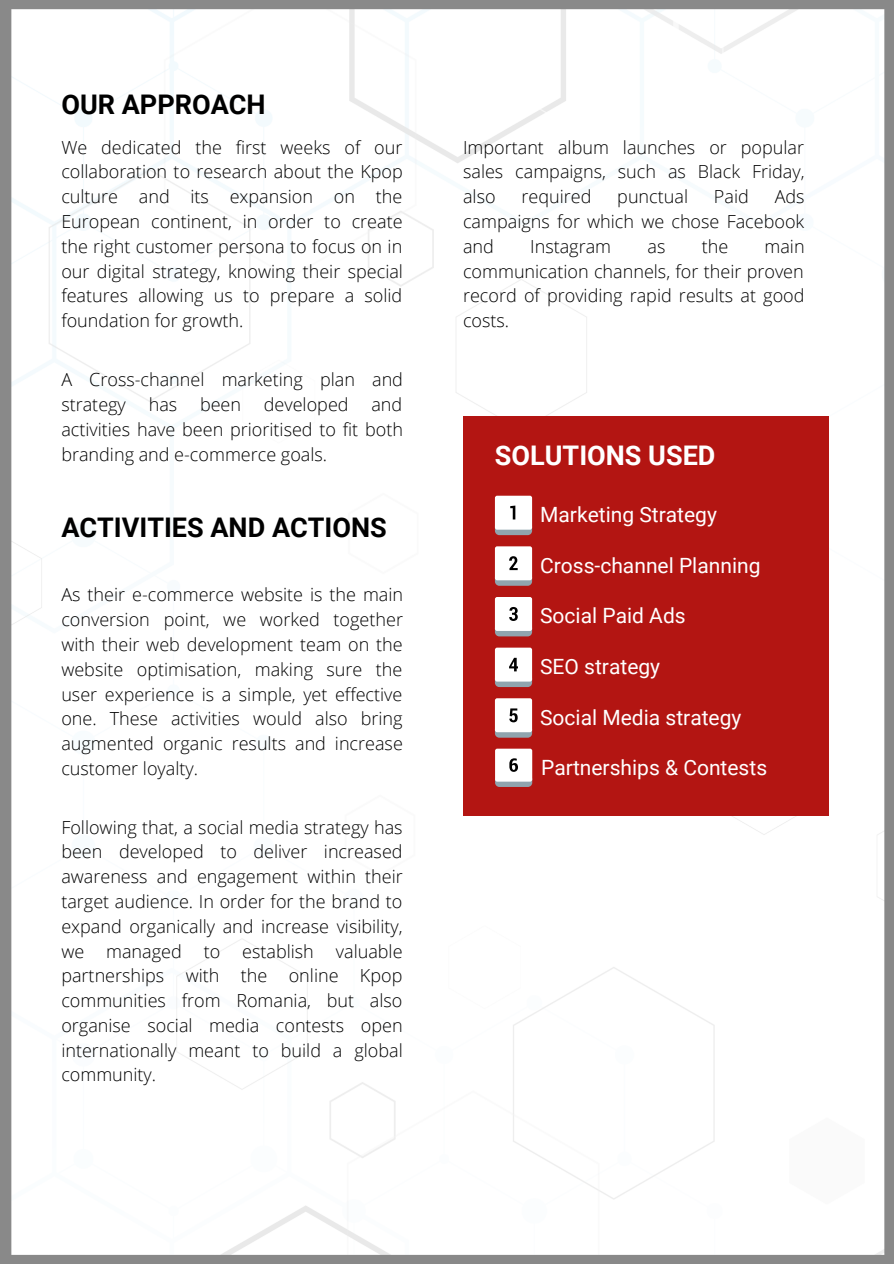
<style>
.page{position:relative;width:894px;height:1264px;background:#fff}
.page>*{position:absolute;margin:0;border:0;box-sizing:border-box;transform-origin:0 0}
.t1{font:700 27px "Roboto";color:#000}
.t2{font:700 27px "Roboto";color:#fff}
.t3{font:21px "Roboto";color:#fff}
.t4{font:300 18px/24.8px "Open Sans";color:#000;text-align:justify}
</style>
<div class="page">
<img style="left:0;top:0;width:893px;height:1263px">
<div style="left:463px;top:416px;width:365px;height:399px;background:#b31512"></div>
<svg style="left:495px;top:528px;width:37px;height:7px"></svg>
<div style="left:495px;top:495px;width:37px;height:34px;background:#fff;border-radius:2px"></div>
<svg style="left:510px;top:505px;width:5px;height:14px"></svg>
<svg style="left:495px;top:579px;width:37px;height:6px"></svg>
<div style="left:495px;top:546px;width:37px;height:34px;background:#fff;border-radius:2px"></div>
<svg style="left:509px;top:556px;width:8px;height:14px"></svg>
<svg style="left:495px;top:630px;width:37px;height:6px"></svg>
<div style="left:495px;top:597px;width:37px;height:34px;background:#fff;border-radius:2px"></div>
<svg style="left:509px;top:607px;width:8px;height:14px"></svg>
<svg style="left:495px;top:680px;width:37px;height:7px"></svg>
<div style="left:495px;top:647px;width:37px;height:34px;background:#fff;border-radius:2px"></div>
<svg style="left:509px;top:657px;width:9px;height:14px"></svg>
<svg style="left:495px;top:731px;width:37px;height:6px"></svg>
<div style="left:495px;top:698px;width:37px;height:34px;background:#fff;border-radius:2px"></div>
<svg style="left:509px;top:708px;width:8px;height:14px"></svg>
<svg style="left:495px;top:780px;width:37px;height:7px"></svg>
<div style="left:495px;top:748px;width:37px;height:33px;background:#fff;border-radius:2px"></div>
<svg style="left:509px;top:758px;width:9px;height:13px"></svg>
<p class="t1" style="left:61px;top:89px;width:206px">OUR APPROACH</p>
<p class="t4" style="left:61px;top:134px;width:343px">We dedicated the first weeks of our collaboration to research about the Kpop culture and its expansion on the European continent, in order to create the right customer persona to focus on in our digital strategy, knowing their special features allowing us to prepare a solid foundation for growth.</p>
<p class="t4" style="left:463px;top:134px;width:343px">Important album launches or popular sales campaigns, such as Black Friday, also</p>
<p class="t4" style="left:463px;top:184px;width:343px;text-indent:311px">Ads campaigns for which we chose Facebook and</p>
<p class="t4" style="left:521px;top:184px;width:71px">required</p>
<p class="t4" style="left:617px;top:184px;width:72px">punctual</p>
<p class="t4" style="left:713px;top:184px;width:36px">Paid</p>
<p class="t4" style="left:530px;top:233px;width:82px">Instagram</p>
<p class="t4" style="left:647px;top:233px;width:19px">as</p>
<p class="t4" style="left:701px;top:233px;width:28px">the</p>
<p class="t4" style="left:463px;top:233px;width:343px;text-indent:301px">main communication channels, for their proven record of providing rapid results at good costs.</p>
<p class="t4" style="left:61px;top:367px;width:343px">A Cross-channel marketing plan and strategy</p>
<p class="t4" style="left:61px;top:391px;width:343px;text-indent:310px">and activities have been prioritised to fit both branding and e-commerce goals.</p>
<p class="t4" style="left:149px;top:391px;width:30px">has</p>
<p class="t4" style="left:200px;top:391px;width:43px">been</p>
<p class="t4" style="left:264px;top:391px;width:86px">developed</p>
<p class="t1" style="left:61px;top:511px;width:327px">ACTIVITIES AND ACTIONS</p>
<p class="t4" style="left:61px;top:582px;width:343px">As their e-commerce website is the main conversion point, we worked together with their web development team on the website optimisation, making sure the user experience is a simple, yet effective one. These activities would also bring augmented organic results and increase customer loyalty.</p>
<p class="t4" style="left:61px;top:814px;width:343px">Following that, a social media strategy has been developed to deliver increased awareness and engagement within their target audience. In order for the brand to expand organically and increase visibility, we managed to establish valuable partnerships with the online Kpop communities from Romania, but also organise social media contests open internationally meant to build a global community.</p>
<p class="t2" style="left:495px;top:440px;width:222px">SOLUTIONS USED</p>
<p class="t3" style="left:540px;top:502px;width:178px">Marketing Strategy</p>
<p class="t3" style="left:540px;top:553px;width:222px">Cross-channel Planning</p>
<p class="t3" style="left:540px;top:603px;width:147px">Social Paid Ads</p>
<p class="t3" style="left:540px;top:654px;width:121px">SEO strategy</p>
<p class="t3" style="left:540px;top:705px;width:203px">Social Media strategy</p>
<p class="t3" style="left:541px;top:755px;width:227px">Partnerships &amp; Contests</p>
</div>
